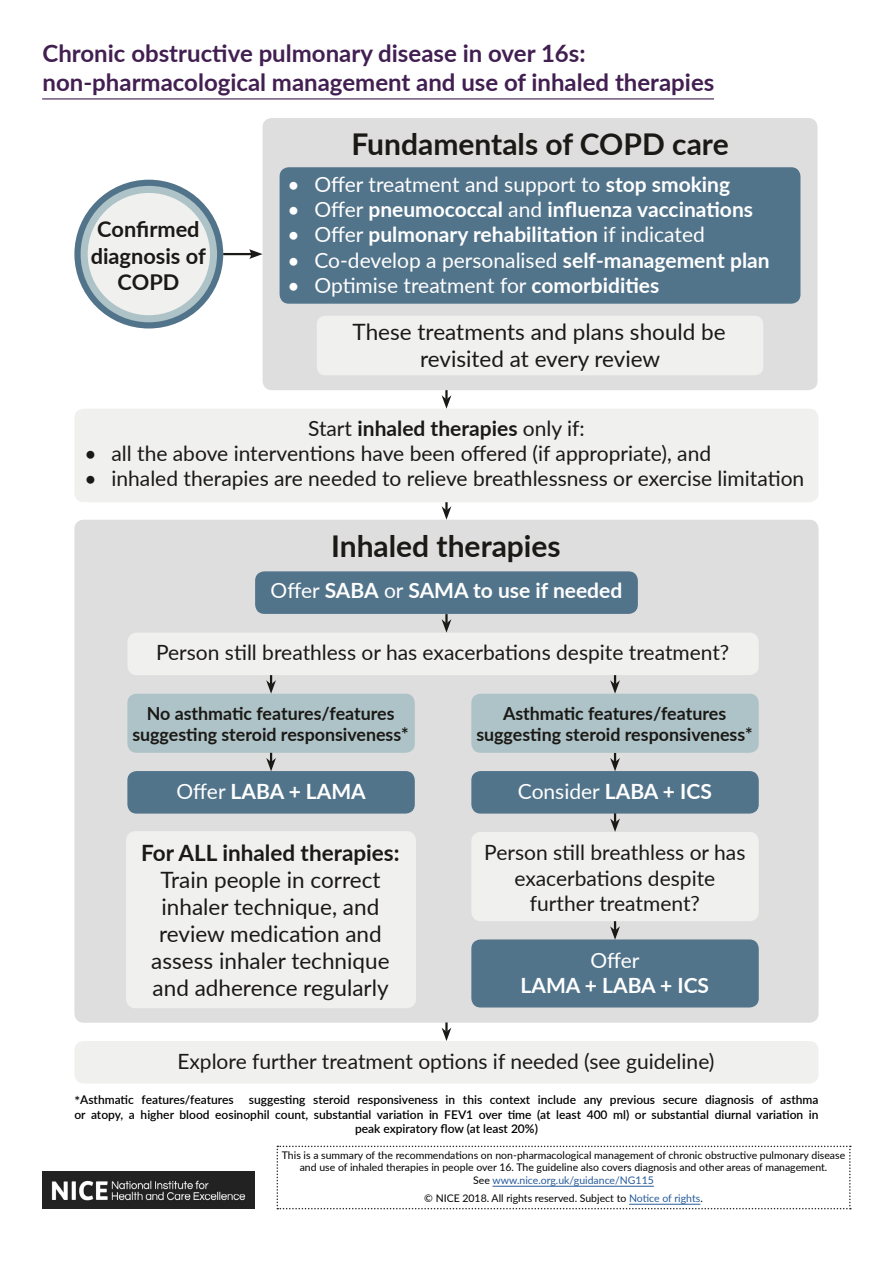
<style>
.page{position:relative;width:893px;height:1263px;background:#fff}
.page>*{position:absolute;margin:0;border:0;box-sizing:border-box;transform-origin:0 0}
.t1{font:700 30px "Lato";color:#1b1916}
.t2{font:700 24px/28.8px "Lato";color:#421f51}
.t3{font:22.5px/27px "Lato";color:#1b1916;text-align:center}
.t4{font:700 22.5px "Lato";color:#1b1916}
.t5{font:700 21.75px/26.1px "Lato";color:#1b1916;text-align:center}
.t6{font:21px/25.2px "Lato";color:#1b1916;text-align:center}
.t7{font:21px "Lato";color:#fff}
.t8{font:700 21px "Lato";color:#fff}
.t9{font:700 21px "Lato";color:#1b1916}
.t10{font:700 18px/21.6px "Lato";color:#1b1916;text-align:center}
.t11{font:600 12px "Lato";color:#000}
.t12{font:10.5px/12.6px "Lato";color:#000;text-align:center}
.s1{font-weight:700}
.s2{font-weight:400}
.s3{font-size:13.5px}
.s4{color:#275b9b}
</style>
<div class="page">
<img style="left:43px;top:1172px;width:211px;height:37px">
<hr style="left:42px;top:98px;width:672px;height:1px;background:#421f51">
<div style="left:74px;top:180px;width:149px;height:148px;background:#52748b;border-radius:50%"></div>
<div style="left:81px;top:186px;width:136px;height:136px;background:#aec3c7;border-radius:50%"></div>
<div style="left:88px;top:193px;width:122px;height:122px;background:#f0f0ef;border-radius:50%"></div>
<div style="left:263px;top:119px;width:554px;height:270px;background:#dfdede;border-radius:9px"></div>
<div style="left:263px;top:118px;width:554px;height:272px;border:2px solid #dfdede;border-radius:9px"></div>
<div style="left:75px;top:409px;width:743px;height:92px;background:#f0f0ef;border-radius:9px"></div>
<div style="left:74px;top:409px;width:745px;height:93px;border:2px solid #f0f0ef;border-radius:9px"></div>
<div style="left:317px;top:316px;width:446px;height:59px;background:#f0f0ef;border-radius:9px"></div>
<div style="left:75px;top:520px;width:743px;height:502px;background:#dfdede;border-radius:9px"></div>
<div style="left:256px;top:572px;width:381px;height:41px;background:#52748b;border-radius:9px"></div>
<div style="left:255px;top:571px;width:383px;height:43px;border:2px solid #52748b;border-radius:9px"></div>
<svg style="left:442px;top:390px;width:9px;height:19px"></svg>
<hr style="left:223px;top:253px;width:30px;height:2px;background:#1b1916">
<svg style="left:249px;top:249px;width:14px;height:10px"></svg>
<div style="left:128px;top:694px;width:286px;height:58px;background:#aec3c7;border-radius:9px"></div>
<div style="left:127px;top:694px;width:288px;height:59px;border:2px solid #aec3c7;border-radius:9px"></div>
<div style="left:128px;top:772px;width:286px;height:41px;background:#52748b;border-radius:9px"></div>
<div style="left:127px;top:771px;width:288px;height:43px;border:2px solid #52748b;border-radius:9px"></div>
<div style="left:472px;top:772px;width:286px;height:41px;background:#52748b;border-radius:9px"></div>
<div style="left:471px;top:771px;width:288px;height:43px;border:2px solid #52748b;border-radius:9px"></div>
<div style="left:472px;top:833px;width:286px;height:87px;background:#f0f0ef;border-radius:9px"></div>
<div style="left:471px;top:832px;width:288px;height:89px;border:2px solid #f0f0ef;border-radius:9px"></div>
<div style="left:472px;top:940px;width:286px;height:67px;background:#52748b;border-radius:9px"></div>
<div style="left:471px;top:939px;width:288px;height:68px;border:2px solid #52748b;border-radius:9px"></div>
<div style="left:127px;top:832px;width:288px;height:175px;background:#f0f0ef;border-radius:9px"></div>
<div style="left:126px;top:831px;width:290px;height:177px;border:2px solid #f0f0ef;border-radius:9px"></div>
<svg style="left:266px;top:753px;width:10px;height:18px"></svg>
<svg style="left:610px;top:753px;width:10px;height:18px"></svg>
<svg style="left:610px;top:813px;width:10px;height:19px"></svg>
<svg style="left:610px;top:921px;width:10px;height:19px"></svg>
<div style="left:128px;top:633px;width:630px;height:41px;background:#f0f0ef;border-radius:9px"></div>
<div style="left:127px;top:633px;width:632px;height:42px;border:2px solid #f0f0ef;border-radius:9px"></div>
<svg style="left:266px;top:675px;width:10px;height:19px"></svg>
<svg style="left:442px;top:614px;width:9px;height:19px"></svg>
<svg style="left:610px;top:675px;width:10px;height:19px"></svg>
<div style="left:75px;top:1042px;width:743px;height:41px;background:#f0f0ef;border-radius:9px"></div>
<div style="left:74px;top:1041px;width:745px;height:42px;border:2px solid #f0f0ef;border-radius:9px"></div>
<svg style="left:442px;top:502px;width:9px;height:18px"></svg>
<svg style="left:442px;top:1022px;width:9px;height:19px"></svg>
<svg style="left:277px;top:1145px;width:574px;height:64px"></svg>
<div style="left:280px;top:168px;width:520px;height:135px;background:#52748b;border-radius:9px"></div>
<div style="left:280px;top:167px;width:520px;height:137px;border:2px solid #52748b;border-radius:9px"></div>
<div style="left:472px;top:694px;width:286px;height:58px;background:#aec3c7;border-radius:9px"></div>
<div style="left:471px;top:694px;width:288px;height:59px;border:2px solid #aec3c7;border-radius:9px"></div>
<p class="t2" style="left:43px;top:38px;width:673px">Chronic obstructive pulmonary disease in over 16s: non-pharmacological management and use of inhaled therapies</p>
<p class="t5" style="left:91px;top:216px;width:117px">Confirmed diagnosis of<br>COPD</p>
<h1 class="t1" style="left:351px;top:122px;width:379px">Fundamentals of COPD care</h1>
<p class="t7" style="left:281px;top:171px;width:444px">• Offer treatment and support to <span class="s1">stop smoking</span></p>
<p class="t8" style="left:281px;top:195px;width:467px"><span class="s2">• Offer</span> pneumococcal <span class="s2">and</span> influenza vaccinations</p>
<p class="t7" style="left:281px;top:221px;width:484px">• Co-develop a personalised <span class="s1">self-ma agement plan</span></p>
<p class="t8" style="left:281px;top:246px;width:419px"><span class="s2">• Offer</span> pulmonary ehab litation <span class="s2">if indicated</span></p>
<p class="t7" style="left:281px;top:271px;width:373px">• Optimise treatment for <span class="s1">comorbidites</span></p>
<p class="t7" style="left:287px;top:169px;width:444px">• Offer treatment and support to <span class="s1">stop smoking</span></p>
<p class="t8" style="left:287px;top:194px;width:467px"><span class="s2">• Offer</span> pneumococcal <span class="s2">and</span> influenza vaccinations</p>
<p class="t8" style="left:287px;top:219px;width:419px"><span class="s2">• Offer</span> pulmonary rehabilitation <span class="s2">if indicated</span></p>
<p class="t7" style="left:287px;top:245px;width:484px">• Co-develop a personalised <span class="s1">self-management plan</span></p>
<p class="t7" style="left:287px;top:270px;width:373px">• Optimise treatment for <span class="s1">comorbidities</span></p>
<p class="t3" style="left:353px;top:318px;width:375px">These treatments and plans should be revisited at every review</p>
<p class="t9" style="left:308px;top:412px;width:278px"><span class="s2">Start</span> inhaled therapies <span class="s2">only if:</span></p>
<p class="t6" style="left:84px;top:440px;width:628px">• all the above interventions have been offered (if appropriate), and</p>
<p class="t6" style="left:84px;top:465px;width:721px">• inhaled therapies are needed to relieve breathlessness or exercise limitation</p>
<h1 class="t1" style="left:331px;top:524px;width:231px">Inhaled therapies</h1>
<p class="t8" style="left:271px;top:575px;width:353px"><span class="s2">Offer</span> SABA <span class="s2">or</span> SAMA to use if needed</p>
<p class="t6" style="left:156px;top:638px;width:575px">Person still breathless or has exacerbations despite treatment?</p>
<p class="t10" style="left:132px;top:701px;width:278px">No asthmatic features/features suggesting steroid responsiveness*</p>
<p class="t8" style="left:177px;top:776px;width:191px"><span class="s2">Offer</span> LABA + LAMA</p>
<p class="t7" style="left:518px;top:777px;width:195px">Consider <span class="s1">LABA + ICS</span></p>
<p class="t10" style="left:476px;top:701px;width:278px">Asthmatic features/features suggesting steroid responsiveness*</p>
<p class="t4" style="left:141px;top:836px;width:260px">For ALL inhaled therapies:</p>
<p class="t3" style="left:151px;top:866px;width:240px">Train people in correct inhaler technique, and review medication and assess inhaler technique and adherence regularly</p>
<p class="t6" style="left:484px;top:839px;width:263px">Person still breathless or has exacerbations despite further treatment?</p>
<p class="t7" style="left:590px;top:945px;width:51px">Offer</p>
<p class="t8" style="left:521px;top:970px;width:190px">LAMA + LABA + ICS</p>
<p class="t6" style="left:177px;top:1048px;width:539px">Explore further treatment options if needed (see guideline)</p>
<p class="t11" style="left:74px;top:1091px;width:161px"><span class="s3">*</span>Asthmatic features/features</p>
<p class="t11" style="left:249px;top:1091px;width:571px">suggesting steroid responsiveness in this context include any previous secure diagnosis of asthma</p>
<p class="t11" style="left:74px;top:1106px;width:746px">or atopy, a higher blood eosinophil count, substantial variation in FEV1 over time (at least 400 ml) or substantial diurnal variation in</p>
<p class="t11" style="left:355px;top:1120px;width:184px">peak expiratory flow (at least 20%)</p>
<p class="t12" style="left:282px;top:1148px;width:565px">This is a summary of the recommendations on non-pharmacological management of chronic obstructive pulmonary disease and use of inhaled therapies in people over 16. The guideline also covers diagnosis and other areas of management.<br>See <span class="s4">www.nice.org.uk/guidance/NG115</span></p>
<p class="t12" style="left:424px;top:1191px;width:280px">© NICE 2018. All rights reserved. Subject to <span class="s4">Notice of rights</span>.</p>
</div>
